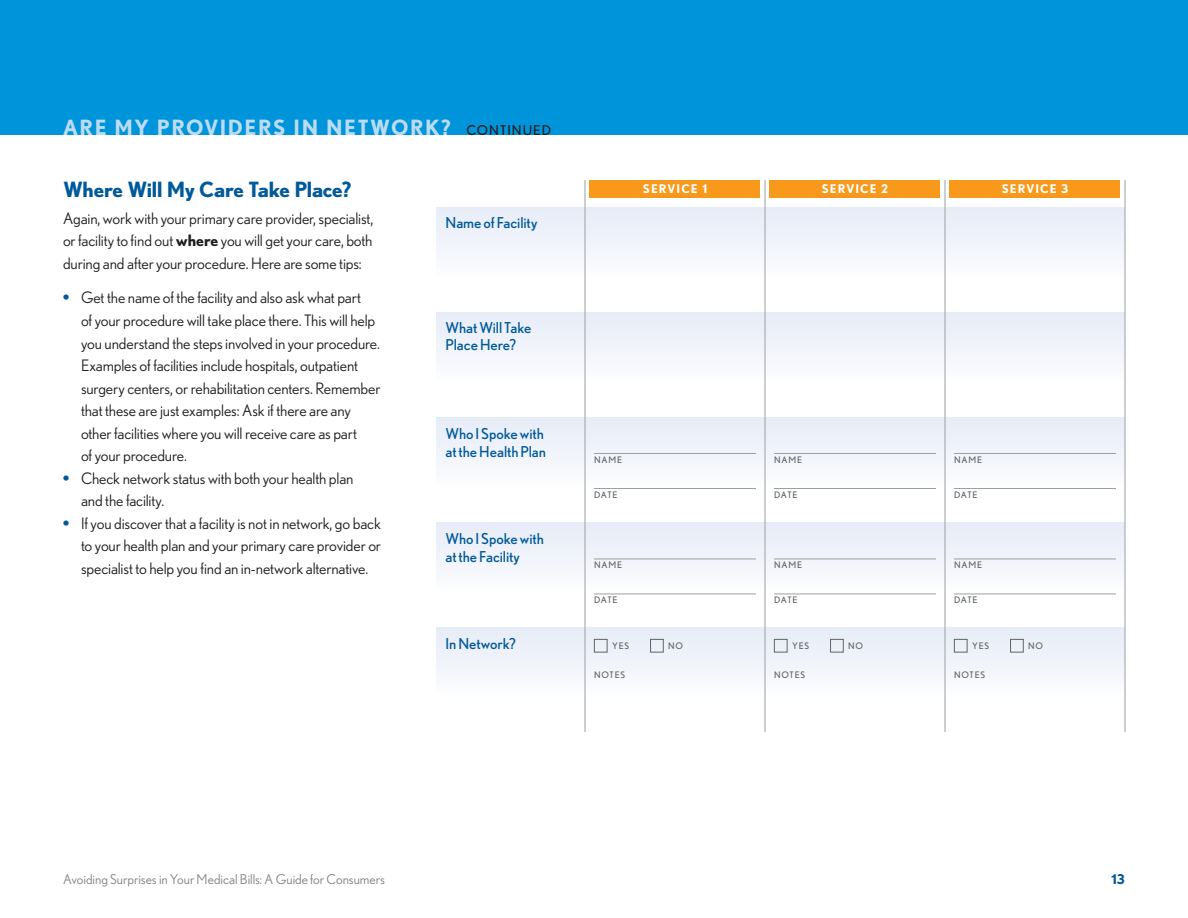
<style>
.page{position:relative;width:1188px;height:918px;background:#fff}
.page>*{position:absolute;margin:0;border:0;box-sizing:border-box;transform-origin:0 0}
.t1{font:700 21px "Nobel";letter-spacing:.075em;color:#bcdcf4}
.t2{font:700 21px "Nobel";letter-spacing:-.015em;color:#00599b}
.t3{font:15.75px/22.5px "Nobel";letter-spacing:-.01em;color:#221e1f;text-align:justify}
.t4{font:15px/17.2px "Nobel";letter-spacing:-.005em;color:#00599b}
.t5{font:13.5px "Nobel";color:#808284}
.t6{font:700 13.5px "Nobel";color:#00599b}
.t7{font:700 12px "Nobel";letter-spacing:.085em;color:#fff}
.t8{font:9px "Nobel";letter-spacing:.095em;color:#626466}
.s1{font-weight:400;font-size:13.5px;color:#221e1f}
.s2{font-weight:700}
.s3{font-weight:700;color:#00599b}
</style>
<div class="page">
<div style="left:0;top:0;width:1188px;height:135px;background:#0095da"></div>
<div style="left:436px;top:207px;width:689px;height:81px;background:linear-gradient(to right,#f2f5fb,#f3f5fb)"></div>
<div style="left:436px;top:312px;width:689px;height:81px;background:linear-gradient(to right,#f2f5fb,#f3f5fb)"></div>
<div style="left:436px;top:417px;width:689px;height:81px;background:linear-gradient(to right,#f2f5fb,#f3f5fb)"></div>
<div style="left:436px;top:522px;width:689px;height:81px;background:linear-gradient(to bottom,#e4e9f5,#fffffe)"></div>
<div style="left:436px;top:627px;width:689px;height:81px;background:linear-gradient(to right,#f3f5fb,#f3f5fb)"></div>
<hr style="left:1125px;top:180px;width:1px;height:552px;background:#9d9fa2">
<hr style="left:945px;top:180px;width:1px;height:552px;background:#9d9fa2">
<hr style="left:765px;top:180px;width:1px;height:552px;background:#9d9fa2">
<hr style="left:585px;top:180px;width:1px;height:552px;background:#9d9fa2">
<div style="left:590px;top:180px;width:170px;height:18px;background:#f8991c"></div>
<div style="left:770px;top:180px;width:170px;height:18px;background:#f8991c"></div>
<div style="left:950px;top:180px;width:170px;height:18px;background:#f8991c"></div>
<hr style="left:594px;top:453px;width:162px;height:1px;background:#9d9fa2">
<hr style="left:594px;top:559px;width:162px;height:1px;background:#9d9fa2">
<hr style="left:774px;top:453px;width:162px;height:1px;background:#9d9fa2">
<hr style="left:774px;top:559px;width:162px;height:1px;background:#9d9fa2">
<hr style="left:954px;top:453px;width:162px;height:1px;background:#9d9fa2">
<hr style="left:954px;top:559px;width:162px;height:1px;background:#9d9fa2">
<hr style="left:594px;top:488px;width:162px;height:1px;background:#9d9fa2">
<hr style="left:594px;top:594px;width:162px;height:1px;background:#9d9fa2">
<hr style="left:774px;top:488px;width:162px;height:1px;background:#9d9fa2">
<hr style="left:774px;top:594px;width:162px;height:1px;background:#9d9fa2">
<hr style="left:954px;top:488px;width:162px;height:1px;background:#9d9fa2">
<hr style="left:954px;top:594px;width:162px;height:1px;background:#9d9fa2">
<div style="left:594px;top:639px;width:14px;height:13px;border:1px solid #626466"></div>
<div style="left:774px;top:639px;width:14px;height:13px;border:1px solid #626466"></div>
<div style="left:954px;top:639px;width:14px;height:13px;border:1px solid #626466"></div>
<div style="left:650px;top:639px;width:14px;height:13px;border:1px solid #626466"></div>
<div style="left:830px;top:639px;width:14px;height:13px;border:1px solid #626466"></div>
<div style="left:1010px;top:639px;width:14px;height:13px;border:1px solid #626466"></div>
<h1 class="t1" style="left:63px;top:115px;width:490px">ARE MY PROVIDERS IN NETWORK? <span class="s1">CONTINUED</span></h1>
<h1 class="t2" style="left:63px;top:177px;width:290px">Where Will My Care Take Place?</h1>
<p class="t3" style="left:63px;top:207px;width:312px">Again, work with your primary care provider, specialist, or facility to find out <span class="s2">where</span> you will get your care, both during and after your procedure. Here are some tips:</p>
<p class="t3" style="left:81px;top:286px;width:301px;text-align:left;text-indent:-18px"><span class="s3">•</span> Get the name of the facility and also ask what part<br>of your procedure will take place there. This will help you understand the steps involved in your procedure.<br>Examples of facilities include hospitals, outpatient surgery centers, or rehabilitation centers. Remember that these are just examples: Ask if there are any other facilities where you will receive care as part<br>of your procedure.</p>
<p class="t3" style="left:81px;top:466px;width:274px;text-indent:-18px"><span class="s3">•</span> Check network status with both your health plan and the facility.</p>
<p class="t3" style="left:81px;top:512px;width:302px;text-indent:-18px"><span class="s3">•</span> If you discover that a facility is not in network, go back to your health plan and your primary care provider or specialist to help you find an in-network alternative.</p>
<p class="t4" style="left:446px;top:214px;width:93px">Name of Facility</p>
<p class="t4" style="left:446px;top:319px;width:87px">What Will Take<br>Place Here?</p>
<p class="t4" style="left:446px;top:425px;width:102px">Who I Spoke with at the Health Plan</p>
<p class="t4" style="left:446px;top:530px;width:100px">Who I Spoke with at the Facility</p>
<p class="t4" style="left:446px;top:635px;width:72px">In Network?</p>
<p class="t7" style="left:643px;top:182px;width:66px">SERVICE 1</p>
<p class="t7" style="left:822px;top:182px;width:68px">SERVICE 2</p>
<p class="t7" style="left:1002px;top:182px;width:68px">SERVICE 3</p>
<p class="t8" style="left:594px;top:454px;width:30px">NAME</p>
<p class="t8" style="left:774px;top:454px;width:30px">NAME</p>
<p class="t8" style="left:954px;top:454px;width:30px">NAME</p>
<p class="t8" style="left:594px;top:489px;width:25px">DATE</p>
<p class="t8" style="left:774px;top:489px;width:25px">DATE</p>
<p class="t8" style="left:954px;top:489px;width:25px">DATE</p>
<p class="t8" style="left:594px;top:560px;width:30px">NAME</p>
<p class="t8" style="left:774px;top:560px;width:30px">NAME</p>
<p class="t8" style="left:954px;top:560px;width:30px">NAME</p>
<p class="t8" style="left:594px;top:595px;width:25px">DATE</p>
<p class="t8" style="left:774px;top:595px;width:25px">DATE</p>
<p class="t8" style="left:954px;top:595px;width:25px">DATE</p>
<p class="t8" style="left:612px;top:641px;width:19px">YES</p>
<p class="t8" style="left:668px;top:641px;width:17px">NO</p>
<p class="t8" style="left:792px;top:641px;width:19px">YES</p>
<p class="t8" style="left:848px;top:641px;width:17px">NO</p>
<p class="t8" style="left:972px;top:641px;width:19px">YES</p>
<p class="t8" style="left:1028px;top:641px;width:17px">NO</p>
<p class="t8" style="left:594px;top:669px;width:33px">NOTES</p>
<p class="t8" style="left:774px;top:669px;width:33px">NOTES</p>
<p class="t8" style="left:954px;top:669px;width:33px">NOTES</p>
<p class="t5" style="left:63px;top:871px;width:323px">Avoiding Surprises in Your Medical Bills: A Guide for Consumers</p>
<p class="t6" style="left:1112px;top:871px;width:15px">13</p>
</div>
